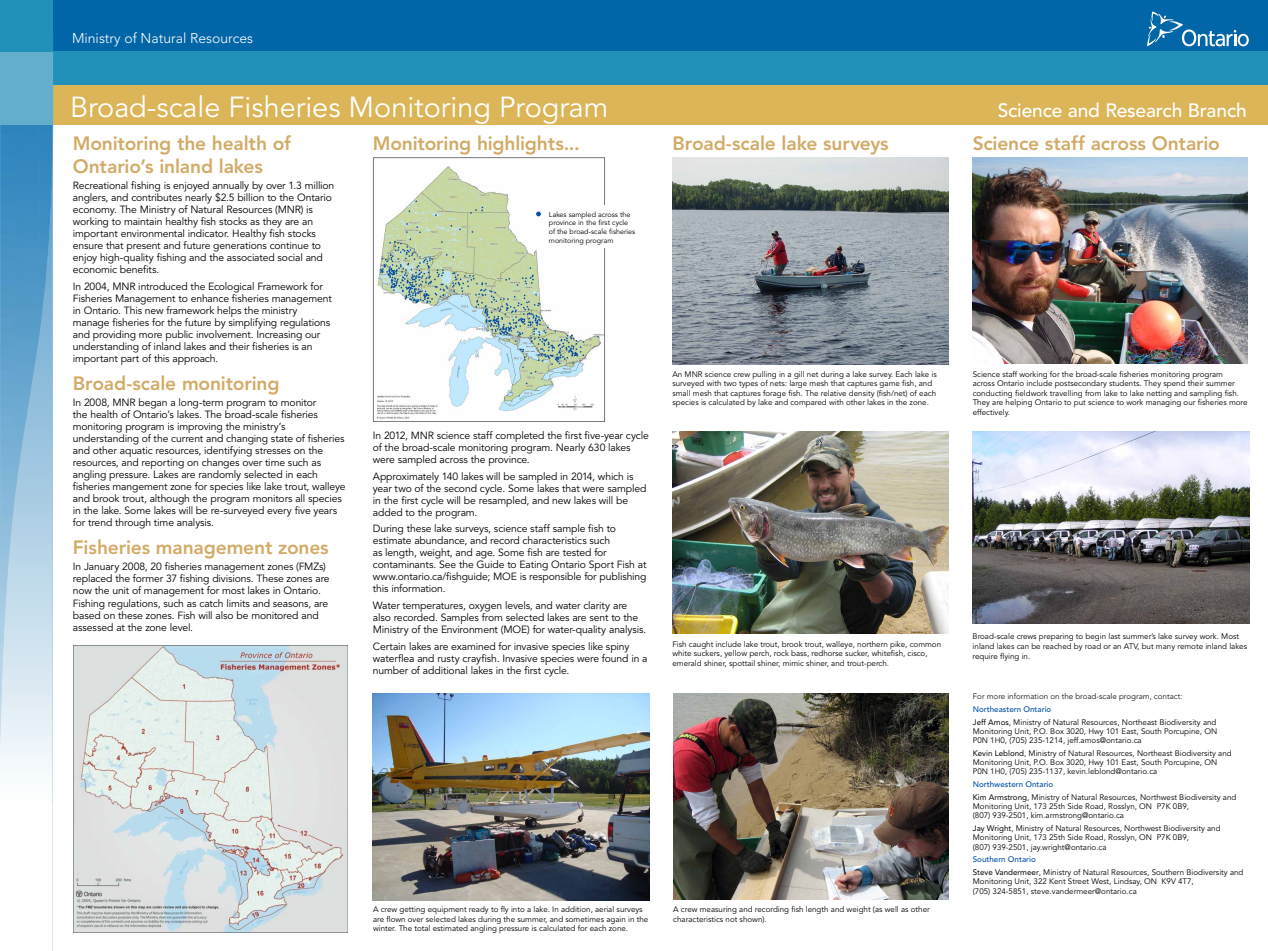
<style>
.page{position:relative;width:1268px;height:951px;background:#fff}
.page>*{position:absolute;margin:0;border:0;box-sizing:border-box;transform-origin:0 0}
.t1{font:28.8px "Avenir LT Std";color:#fff}
.t2{font:800 19.2px/22.4px "Avenir LT Std";letter-spacing:-.01em;color:#d2ab67}
.t3{font:500 19.2px "Avenir LT Std";letter-spacing:-.01em;color:#fff}
.t4{font:300 14px "Avenir LT Std";color:#fff}
.t5{font:10.4px/12px "Avenir LT Std";letter-spacing:-.015em;color:#000}
.t6{font:8px/9.6px "Avenir LT Std";color:#000}
.t7{font:300 8px "Avenir LT Std";color:#000}
.t8{font:7.2px/8.6px "Avenir LT Std";letter-spacing:-.005em;color:#000}
.s1{font-weight:500;color:#014ea8}
.s2{font-style:inherit}
</style>
<div class="page">
<div style="left:0;top:0;width:1267px;height:51px;background:#0066a7"></div>
<div style="left:0;top:51px;width:1267px;height:35px;background:#2191ba"></div>
<div style="left:53px;top:86px;width:1214px;height:39px;background:#dbb557"></div>
<svg style="left:53px;top:39px;width:1px;height:97px"></svg>
<svg style="left:0;top:336px;width:53px;height:614px"></svg>
<img style="left:0;top:124px;width:14px;height:620px">
<img style="left:13px;top:124px;width:14px;height:387px">
<img style="left:26px;top:124px;width:14px;height:295px">
<img style="left:39px;top:124px;width:14px;height:212px">
<div style="left:0;top:51px;width:53px;height:73px;background:#62aecb"></div>
<div style="left:0;top:0;width:53px;height:51px;background:#2191ba"></div>
<svg style="left:1147px;top:12px;width:101px;height:34px"></svg>
<img style="left:672px;top:431px;width:276px;height:202px">
<img style="left:672px;top:157px;width:276px;height:207px">
<img style="left:972px;top:431px;width:277px;height:192px">
<img style="left:372px;top:693px;width:277px;height:207px">
<img style="left:972px;top:157px;width:275px;height:206px">
<img style="left:73px;top:645px;width:275px;height:287px">
<img style="left:673px;top:693px;width:275px;height:206px">
<img style="left:372px;top:157px;width:234px;height:265px">
<div style="left:546px;top:206px;width:102px;height:42px;background:#fff"></div>
<svg style="left:536px;top:211px;width:5px;height:5px"></svg>
<h3 class="t4" style="left:72px;top:29px;width:183px">Ministry of Natural Resources</h3>
<h1 class="t1" style="left:70px;top:90px;width:540px">Broad-scale Fisheries Monitoring Program</h1>
<h2 class="t2" style="left:73px;top:132px;width:220px">Monitoring the health of<br>Ontario’s inland lakes</h2>
<p class="t5" style="left:73px;top:180px;width:263px">Recreational fishing is enjoyed annually by over 1.3 million anglers, and contributes nearly $2.5 billion to the Ontario economy. The Ministry of Natural Resources (MNR) is working to maintain healthy fish stocks as they are an important environmental indicator. Healthy fish stocks ensure that present and future generations continue to enjoy high-quality fishing and the associated social and economic benefits.</p>
<p class="t5" style="left:73px;top:281px;width:260px">In 2004, MNR introduced the Ecological Framework for Fisheries Management to enhance fisheries management in Ontario. This new framework helps the ministry manage fisheries for the future by simplifying regulations and providing more public involvement. Increasing our understanding of inland lakes and their fisheries is an important part of this approach.</p>
<h2 class="t2" style="left:73px;top:372px;width:208px">Broad-scale monitoring</h2>
<p class="t5" style="left:73px;top:397px;width:274px">In 2008, MNR began a long-term program to monitor<br>the health of Ontario’s lakes. The broad-scale fisheries monitoring program is improving the ministry’s understanding of the current and changing state of fisheries and other aquatic resources, identifying stresses on the resources, and reporting on changes over time such as angling pressure. Lakes are randomly selected in each fisheries mangement zone for species like lake trout, walleye and brook trout, although the program monitors all species in the lake. Some lakes will be re-surveyed every five years for trend through time analysis.</p>
<h2 class="t2" style="left:73px;top:536px;width:257px">Fisheries management zones</h2>
<p class="t5" style="left:73px;top:561px;width:258px">In January 2008, 20 fisheries management zones (FMZs) replaced the former 37 fishing divisions. These zones are now the unit of management for most lakes in Ontario.<br>Fishing regulations, such as catch limits and seasons, are based on these zones. Fish will also be monitored and assessed at the zone level.</p>
<h2 class="t2" style="left:373px;top:132px;width:208px">Monitoring highlights...</h2>
<h2 class="t2" style="left:672px;top:132px;width:218px">Broad-scale lake surveys</h2>
<p class="t8" style="left:549px;top:210px;width:88px">Lakes sampled across the province in the first cycle of the broad-scale fisheries monitoring program</p>
<p class="t6" style="left:672px;top:369px;width:266px">An MNR science crew pulling in a gill net during a lake survey. Each lake is surveyed with two types of nets: large mesh that captures game fish, and small mesh that captures forage fish. The relative density (fish/net) of each species is calculated by lake and compared with other lakes in the zone.</p>
<p class="t5" style="left:373px;top:429px;width:277px">In 2012, MNR science staff completed the first five-year cycle of the broad-scale monitoring program. Nearly 630 lakes were sampled across the province.</p>
<p class="t5" style="left:373px;top:470px;width:275px">Approximately 140 lakes will be sampled in 2014, which is year two of the second cycle. Some lakes that were sampled in the first cycle will be resampled, and new lakes will be added to the program.</p>
<p class="t5" style="left:373px;top:523px;width:275px">During these lake surveys, science staff sample fish to estimate abundance, and record characteristics such<br>as length, weight, and age. Some fish are tested for contaminants. See the Guide to Eating Ontario Sport Fish at www.ontario.ca/fishguide; MOE is responsible for publishing this information.</p>
<p class="t5" style="left:373px;top:600px;width:275px">Water temperatures, oxygen levels, and water clarity are also recorded. Samples from selected lakes are sent to the<br>Ministry of the Environment (MOE) for water-quality analysis.</p>
<p class="t5" style="left:373px;top:640px;width:276px">Certain lakes are examined for invasive species like spiny waterflea and rusty crayfish. Invasive species were found in a number of additional lakes in the first cycle.</p>
<p class="t6" style="left:672px;top:639px;width:270px">Fish caught include lake trout, brook trout, walleye, northern pike, common white suckers, yellow perch, rock bass, redhorse sucker, whitefish, cisco, emerald shiner, spottail shiner, mimic shiner, and trout-perch.</p>
<p class="t6" style="left:373px;top:904px;width:277px">A crew getting equipment ready to fly into a lake. In addition, aerial surveys are flown over selected lakes during the summer, and sometimes again in the winter. The total estimated angling pressure is calculated for each zone.</p>
<p class="t6" style="left:673px;top:904px;width:258px">A crew measuring and recording fish length and weight (as well as other characteristics not shown).</p>
<h2 class="t3" style="left:997px;top:99px;width:251px">Science and Research Branch</h2>
<h2 class="t2" style="left:972px;top:132px;width:249px">Science staff across Ontario</h2>
<p class="t6" style="left:972px;top:369px;width:276px">Science staff working for the broad-scale fisheries monitoring program<br>across Ontario include postsecondary students. They spend their summer conducting fieldwork travelling from lake to lake netting and sampling fish.<br>They are helping Ontario to put science to work managing our fisheries more effectively.</p>
<p class="t6" style="left:972px;top:632px;width:276px">Broad-scale crews preparing to begin last summer’s lake survey work. Most inland lakes can be reached by road or an ATV, but many remote inland lakes require flying in.</p>
<p class="t7" style="left:972px;top:691px;width:211px">For more information on the broad-scale program, contact:</p>
<p class="t6" style="left:972px;top:702px;width:245px;line-height:12.8px"><span class="s1">Northeastern Ontario<br></span><span class="s2">Jeff Amos</span>, Ministry of Natural Resources, Northeast Biodiversity and</p>
<p class="t6" style="left:972px;top:726px;width:246px;line-height:9.2px">Monitoring Unit, P.O. Box 3020, Hwy 101 East, South Porcupine, ON<br>P0N 1H0, (705) 235-1214, jeff.amos@ontario.ca</p>
<p class="t6" style="left:972px;top:748px;width:260px;line-height:9.2px"><span class="s2">Kevin Leblond</span>, Ministry of Natural Resources, Northeast Biodiversity and<br>Monitoring Unit, P.O. Box 3020, Hwy 101 East, South Porcupine, ON<br>P0N 1H0, (705) 235-1137, kevin.leblond@ontario.ca</p>
<p class="t6" style="left:972px;top:778px;width:265px;line-height:12.8px"><span class="s1">Northwestern Ontario<br></span><span class="s2">Kim Armstrong</span>, Ministry of Natural Resources, Northwest Biodiversity and</p>
<p class="t6" style="left:972px;top:801px;width:218px;line-height:9.2px">Monitoring Unit, 173 25th Side Road, Rosslyn, ON P7K 0B9, (807) 939-2501, kim.armstrong@ontario.ca</p>
<p class="t6" style="left:972px;top:823px;width:249px;line-height:9.2px"><span class="s2">Jay Wright</span>, Ministry of Natural Resources, Northwest Biodiversity and<br>Monitoring Unit, 173 25th Side Road, Rosslyn, ON P7K 0B9,<br>(807) 939-2501, jay.wright@ontario.ca</p>
<p class="t6" style="left:972px;top:853px;width:272px;line-height:12.8px"><span class="s1">Southern Ontario<br></span><span class="s2">Steve Vandermeer</span>, Ministry of Natural Resources, Southern Biodiversity and</p>
<p class="t6" style="left:972px;top:877px;width:222px;line-height:9.2px">Monitoring Unit, 322 Kent Street West, Lindsay, ON K9V 4T7, (705) 324-5851, steve.vandermeer@ontario.ca</p>
</div>
